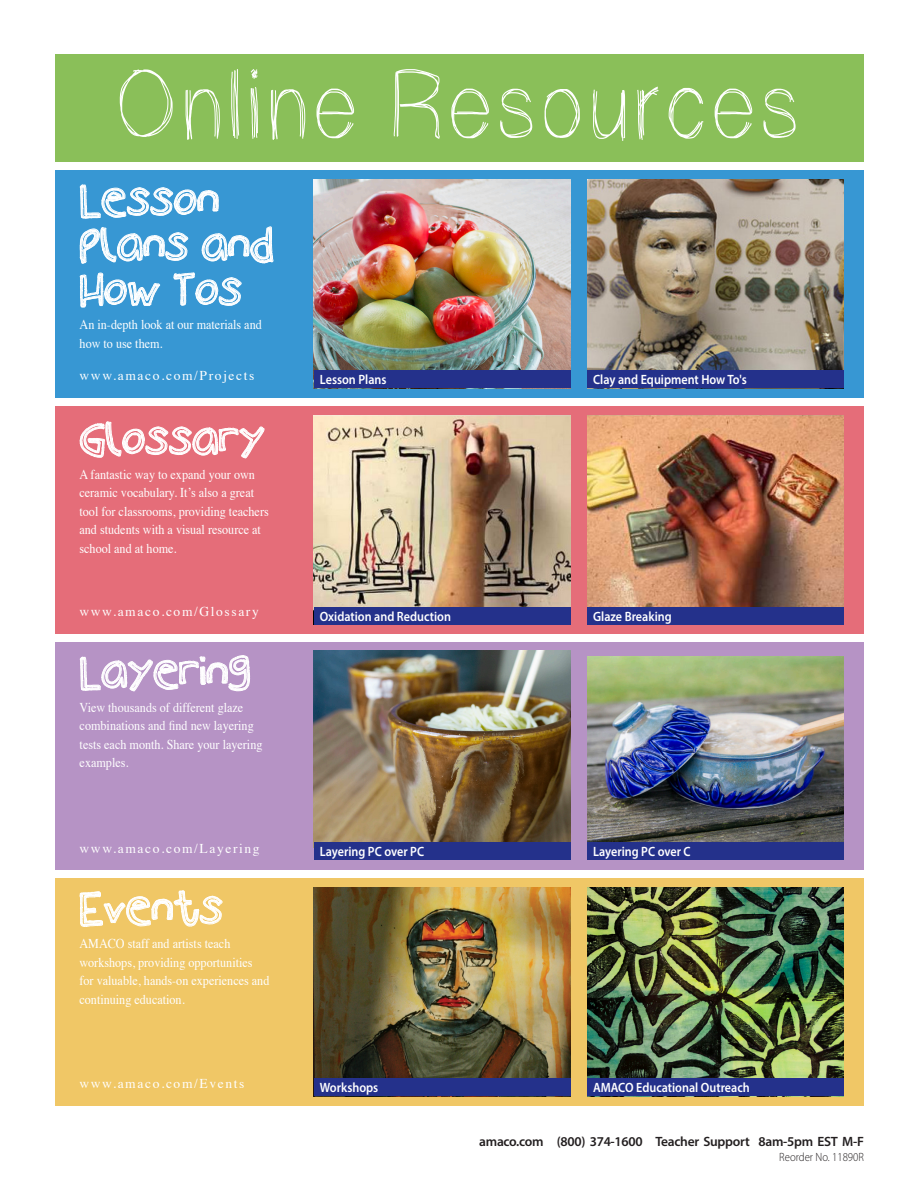
<style>
.page{position:relative;width:918px;height:1188px;background:#fff}
.page>*{position:absolute;margin:0;border:0;box-sizing:border-box;transform-origin:0 0}
.Glaze_Chip_Captions{font:99px "Sketchtica";color:#fff;scale:.85 1}
.t1{font:24px/45px "Carla outline";color:#fff;scale:.95 1}
.t2{font:13.5px/18.6px "Times";color:#fff;scale:.9 1}
.t3{font:600 13.5px "Myriad Pro";color:#fff;scale:.9 1}
.t4{font:13.5px "Times";letter-spacing:.12em;color:#fff}
.t5{font:600 13.5px "Myriad Pro";letter-spacing:-.02em;color:#231f20}
.t6{font:300 12px "Myriad Pro";color:#231f20;scale:.9 1}
</style>
<div class="page">
<div style="left:55px;top:54px;width:808px;height:108px;background:#8abf59"></div>
<div style="left:55px;top:170px;width:809px;height:227px;background:#3797d3"></div>
<div style="left:55px;top:406px;width:809px;height:228px;background:#e56d79"></div>
<div style="left:55px;top:642px;width:809px;height:228px;background:#b693c5"></div>
<div style="left:55px;top:878px;width:809px;height:228px;background:#f0c766"></div>
<img style="left:587px;top:179px;width:257px;height:191px">
<img style="left:587px;top:416px;width:257px;height:191px">
<img style="left:587px;top:656px;width:257px;height:186px">
<img style="left:587px;top:887px;width:257px;height:191px">
<img style="left:314px;top:179px;width:256px;height:191px">
<img style="left:314px;top:416px;width:256px;height:191px">
<img style="left:314px;top:651px;width:256px;height:191px">
<img style="left:314px;top:887px;width:256px;height:191px">
<svg style="left:80px;top:184px;width:139px;height:35px"></svg>
<svg style="left:80px;top:227px;width:109px;height:37px"></svg>
<svg style="left:201px;top:226px;width:73px;height:38px"></svg>
<svg style="left:80px;top:272px;width:80px;height:36px"></svg>
<svg style="left:173px;top:272px;width:69px;height:34px"></svg>
<svg style="left:79px;top:421px;width:186px;height:38px"></svg>
<svg style="left:80px;top:655px;width:170px;height:37px"></svg>
<svg style="left:79px;top:890px;width:144px;height:37px"></svg>
<div style="left:314px;top:607px;width:256px;height:18px;background:#24318b"></div>
<div style="left:587px;top:607px;width:257px;height:18px;background:#24318b"></div>
<div style="left:587px;top:370px;width:257px;height:18px;background:#24318b"></div>
<div style="left:314px;top:370px;width:256px;height:18px;background:#24318b"></div>
<div style="left:314px;top:842px;width:256px;height:18px;background:#24318b"></div>
<div style="left:314px;top:1078px;width:256px;height:18px;background:#24318b"></div>
<div style="left:587px;top:842px;width:257px;height:18px;background:#24318b"></div>
<div style="left:587px;top:1078px;width:257px;height:18px;background:#24318b"></div>
<p class="Glaze_Chip_Captions" style="left:115px;top:54px;width:812px">Online Resources</p>
<p class="t1" style="left:80px;top:177px;width:206px">Lesson<br>Plans and<br>How Tos</p>
<p class="t2" style="left:80px;top:314px;width:204px">An in-depth look at our materials and how to use them.</p>
<p class="t4" style="left:80px;top:363px;width:176px">www.amaco.com/Projects</p>
<p class="t1" style="left:79px;top:416px;width:197px">Glossary</p>
<p class="t2" style="left:79px;top:464px;width:212px">A fantastic way to expand your own ceramic vocabulary. It’s also a great tool for classrooms, providing teachers and students with a visual resource at school and at home.</p>
<p class="t4" style="left:79px;top:599px;width:181px">www.amaco.com/Glossary</p>
<p class="t1" style="left:80px;top:649px;width:181px">Layering</p>
<p class="t2" style="left:80px;top:697px;width:205px">View thousands of different glaze combinations and find new layering tests each month. Share your layering examples.</p>
<p class="t4" style="left:80px;top:836px;width:182px">www.amaco.com/Layering</p>
<p class="t1" style="left:79px;top:886px;width:153px">Events</p>
<p class="t2" style="left:79px;top:933px;width:213px">AMACO staff and artists teach workshops, providing opportunities for valuable, hands-on experiences and continuing education.</p>
<p class="t4" style="left:79px;top:1070px;width:166px">www.amaco.com/Events</p>
<p class="t3" style="left:320px;top:371px;width:76px">Lesson Plans</p>
<p class="t3" style="left:593px;top:371px;width:172px">Clay and Equipment How To's</p>
<p class="t3" style="left:320px;top:608px;width:147px">Oxidation and Reduction</p>
<p class="t3" style="left:593px;top:608px;width:89px">Glaze Breaking</p>
<p class="t3" style="left:320px;top:843px;width:117px">Layering PC over PC</p>
<p class="t3" style="left:593px;top:843px;width:110px">Layering PC over C</p>
<p class="t3" style="left:320px;top:1079px;width:67px">Workshops</p>
<p class="t3" style="left:593px;top:1079px;width:176px">AMACO Educational Outreach</p>
<p class="t5" style="left:479px;top:1133px;width:386px">amaco.com (800) 374-1600 Teacher Support 8am-5pm EST M-F</p>
<p class="t6" style="left:779px;top:1150px;width:96px">Reorder No. 11890R</p>
</div>
